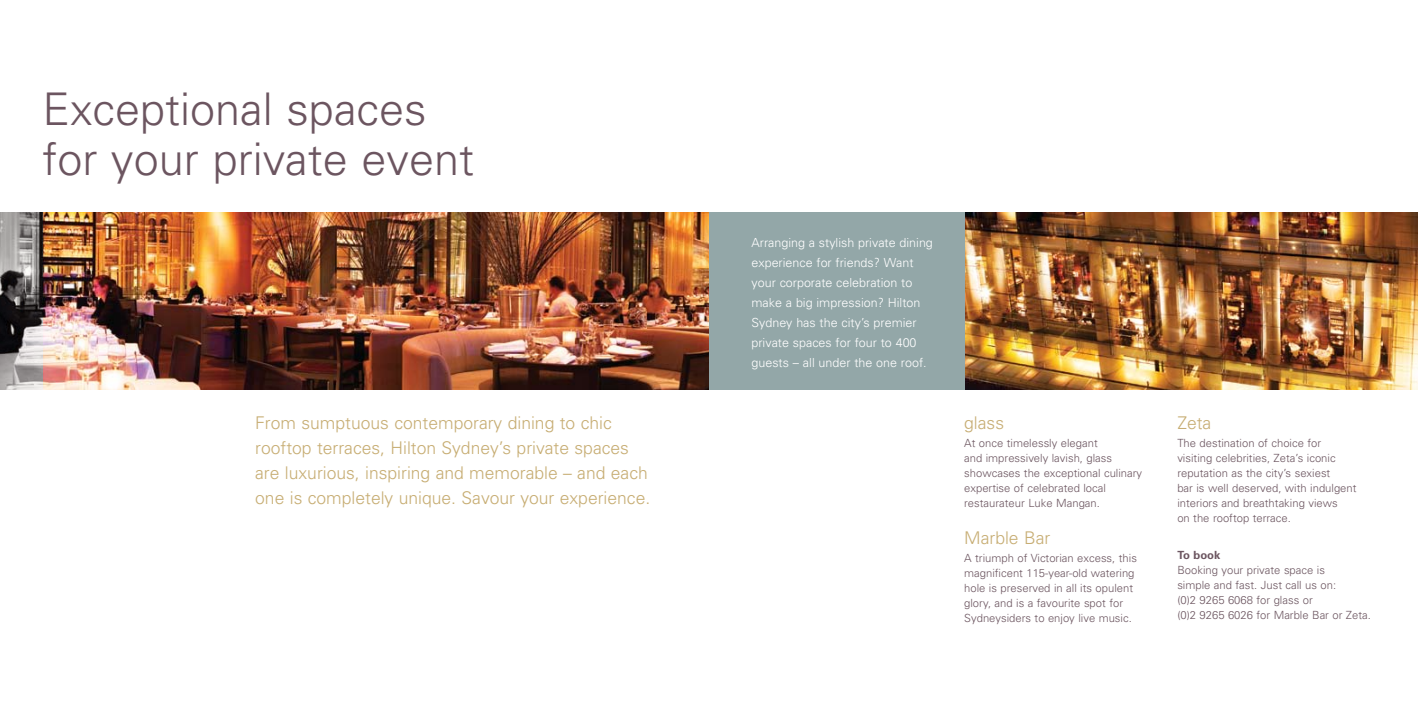
<style>
.page{position:relative;width:1418px;height:709px;background:#fff}
.page>*{position:absolute;margin:0;border:0;box-sizing:border-box;transform-origin:0 0}
.t1{font:300 45px/50px "Univers";color:#6c5560}
.t2{font:300 17.5px/25px "Univers";color:#c7ad73}
.t3{font:300 12.5px/20px "Univers";color:#fff}
.t4{font:300 11.25px/15px "Univers";color:#6c5560}
.t5{font:700 11.25px "Univers";color:#6c5560}
</style>
<div class="page">
<img style="left:43px;top:213px;width:666px;height:177px">
<img style="left:964px;top:213px;width:453px;height:177px">
<div style="left:709px;top:213px;width:255px;height:177px;background:#93a7a8"></div>
<svg style="left:0;top:213px;width:43px;height:177px;background:#7c7a79"></svg>
<h1 class="t1" style="left:43px;top:83px;width:433px">Exceptional spaces for your private event</h1>
<h2 class="t2" style="left:255px;top:410px;width:396px">From sumptuous contemporary dining to chic rooftop terraces, Hilton Sydney’s private spaces are luxurious, inspiring and memorable – and each one is completely unique. Savour your experience.</h2>
<p class="t3" style="left:751px;top:232px;width:183px">Arranging a stylish private dining experience for friends? Want your corporate celebration to make a big impression? Hilton<br>Sydney has the city’s premier private spaces for four to 400 guests – all under the one roof.</p>
<h2 class="t2" style="left:964px;top:410px;width:41px">glass</h2>
<p class="t4" style="left:964px;top:435px;width:179px">At once timelessly elegant<br>and impressively lavish, glass showcases the exceptional culinary expertise of celebrated local restaurateur Luke Mangan.</p>
<h2 class="t2" style="left:964px;top:524px;width:88px">Marble Bar</h2>
<p class="t4" style="left:964px;top:550px;width:174px">A triumph of Victorian excess, this magnificent 115-year-old watering hole is preserved in all its opulent glory, and is a favourite spot for Sydneysiders to enjoy live music.</p>
<h2 class="t2" style="left:1177px;top:410px;width:36px">Zeta</h2>
<p class="t4" style="left:1177px;top:435px;width:181px">The destination of choice for visiting celebrities, Zeta’s iconic reputation as the city’s sexiest<br>bar is well deserved, with indulgent interiors and breathtaking views<br>on the rooftop terrace.</p>
<p class="t5" style="left:1177px;top:547px;width:45px">To book</p>
<p class="t4" style="left:1177px;top:562px;width:195px">Booking your private space is<br>simple and fast. Just call us on:<br>(0)2 9265 6068 for glass or<br>(0)2 9265 6026 for Marble Bar or Zeta.</p>
</div>
